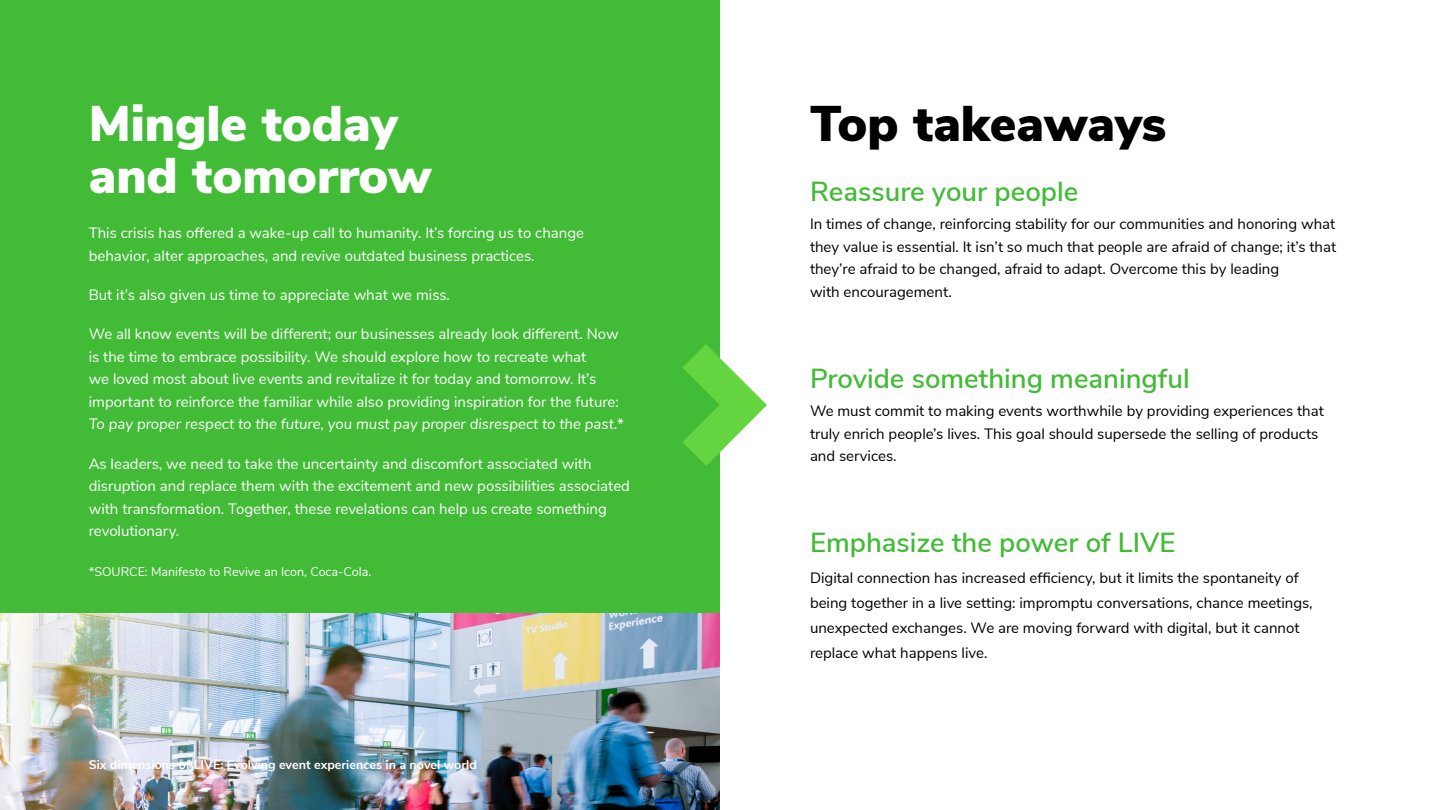
<style>
.page{position:relative;width:1440px;height:810px;background:#fff}
.page>*{position:absolute;margin:0;border:0;box-sizing:border-box;transform-origin:0 0}
.t1{font:900 50px/52.5px "Nunito Sans";color:#fff}
.t2{font:900 50px "Nunito Sans";color:#000}
.t3{font:600 27.5px "Nunito Sans";color:#42bb37}
.t4{font:15px/22.5px "Nunito Sans";color:#fff}
.t5{font:15px/22.5px "Nunito Sans";color:#000}
.t6{font:italic 15px "Nunito Sans";color:#fff}
.t7{font:700 12.5px "Nunito Sans";color:#fff}
.t8{font:12.5px "Nunito Sans";color:#fff}
</style>
<div class="page">
<div style="left:0;top:0;width:720px;height:810px;background:#42bb37"></div>
<svg style="left:682px;top:344px;width:85px;height:122px"></svg>
<img style="left:0;top:614px;width:720px;height:196px">
<h1 class="t1" style="left:89px;top:95px;width:344px">Mingle today and tomorrow</h1>
<p class="t4" style="left:89px;top:221px;width:497px">This crisis has offered a wake-up call to humanity. It’s forcing us to change behavior, alter approaches, and revive outdated business practices.</p>
<p class="t4" style="left:89px;top:283px;width:363px">But it’s also given us time to appreciate what we miss.</p>
<p class="t4" style="left:89px;top:322px;width:532px">We all know events will be different; our businesses already look different. Now is the time to embrace possibility. We should explore how to recreate what<br>we loved most about live events and revitalize it for today and tomorrow. It’s important to reinforce the familiar while also providing inspiration for the future:</p>
<p class="t6" style="left:89px;top:413px;width:536px">To pay proper respect to the future, you must pay proper disrespect to the past.*</p>
<p class="t4" style="left:89px;top:451px;width:543px">As leaders, we need to take the uncertainty and discomfort associated with disruption and replace them with the excitement and new possibilities associated with transformation. Together, these revelations can help us create something revolutionary.</p>
<p class="t8" style="left:89px;top:562px;width:284px">*SOURCE: Manifesto to Revive an Icon, Coca-Cola.</p>
<p class="t7" style="left:89px;top:755px;width:390px">Six dimensions of LIVE: Evolving event experiences in a novel world</p>
<h1 class="t2" style="left:810px;top:86px;width:358px">Top takeaways</h1>
<h2 class="t3" style="left:810px;top:172px;width:270px">Reassure your people</h2>
<p class="t5" style="left:810px;top:212px;width:528px">In times of change, reinforcing stability for our communities and honoring what they value is essential. It isn’t so much that people are afraid of change; it’s that they’re afraid to be changed, afraid to adapt. Overcome this by leading<br>with encouragement.</p>
<h2 class="t3" style="left:810px;top:358px;width:381px">Provide something meaningful</h2>
<p class="t5" style="left:810px;top:399px;width:515px">We must commit to making events worthwhile by providing experiences that truly enrich people’s lives. This goal should supersede the selling of products and services.</p>
<h2 class="t3" style="left:810px;top:523px;width:367px">Emphasize the power of LIVE</h2>
<p class="t5" style="left:810px;top:564px;width:504px;line-height:25px">Digital connection has increased efficiency, but it limits the spontaneity of being together in a live setting: impromptu conversations, chance meetings, unexpected exchanges. We are moving forward with digital, but it cannot replace what happens live.</p>
</div>
